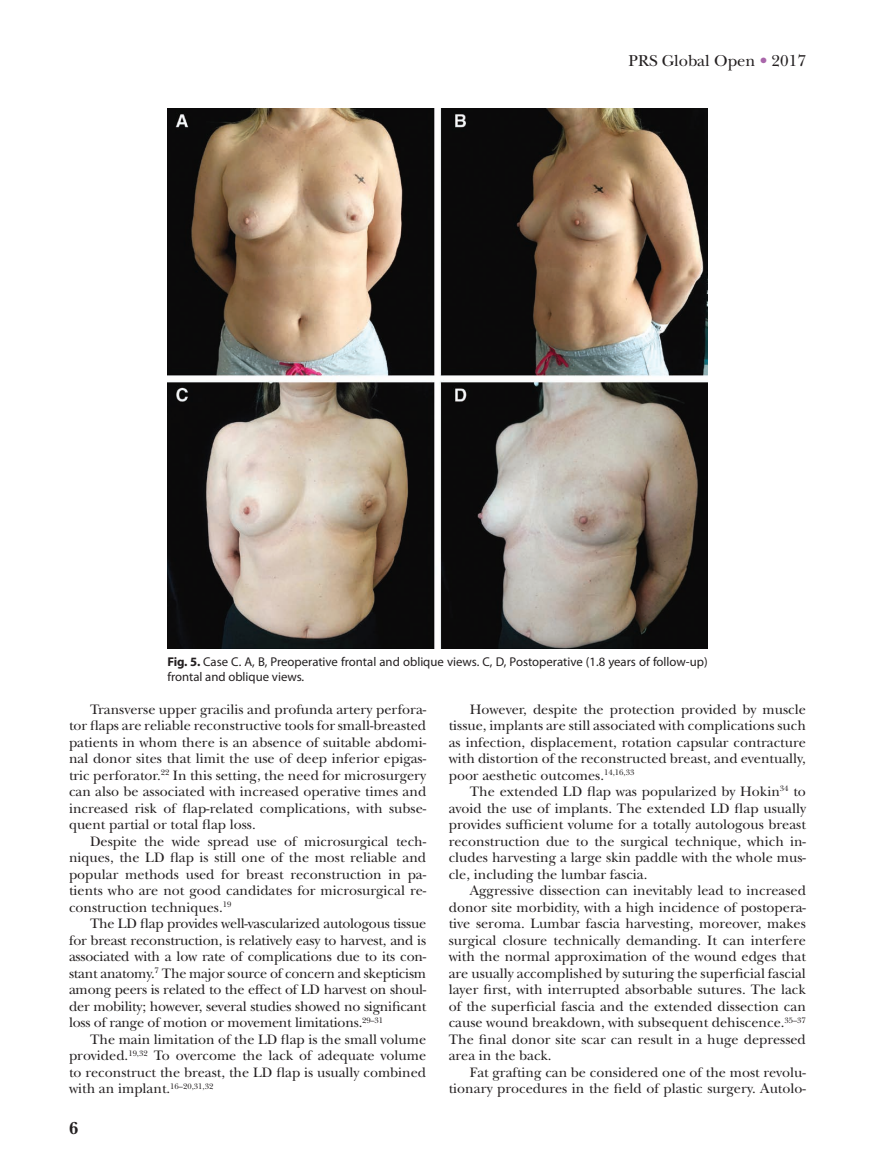
<style>
.page{position:relative;width:878px;height:1175px;background:#fff}
.page>*{position:absolute;margin:0;border:0;box-sizing:border-box;transform-origin:0 0}
.t1{font:700 18px "New Baskerville";color:#231f20}
.t2{font:16.5px "New Baskerville";color:#231f20}
.t3{font:14.25px/16.5px "New Baskerville";color:#231f20;text-align:justify}
.t4{font:12.75px/15px "Myriad Pro";color:#231f20}
.s1{color:#a966aa}
.s2{font-weight:700}
</style>
<div class="page">
<img style="left:167px;top:108px;width:540px;height:540px">
<p class="t2" style="left:628px;top:51px;width:179px">PRS Global Open <span class="s1">•</span> 2017</p>
<p class="t4" style="left:167px;top:653px;width:541px"><span class="s2">Fig. 5.</span> Case C. A, B, Preoperative frontal and oblique views. C, D, Postoperative (1.8 years of follow-up) frontal and oblique views.</p>
<p class="t3" style="left:69px;top:701px;width:359px;text-indent:21px">Transverse upper gracilis and profunda artery perfora&shy;tor flaps are reliable reconstructive tools for small-breasted patients in whom there is an absence of suitable abdomi&shy;nal donor sites that limit the use of deep inferior epigas&shy;tric perforator.<sup>22</sup> In this setting, the need for microsurgery can also be associated with increased operative times and increased risk of flap-related complications, with subse&shy;quent partial or total flap loss.</p>
<p class="t3" style="left:69px;top:833px;width:359px;text-indent:21px">Despite the wide spread use of microsurgical tech&shy;niques, the LD flap is still one of the most reliable and popular methods used for breast reconstruction in pa&shy;tients who are not good candidates for microsurgical re&shy;construction techniques.<sup>19</sup></p>
<p class="t3" style="left:69px;top:915px;width:359px;text-indent:21px">The LD flap provides well-vascularized autologous tissue for breast reconstruction, is relatively easy to harvest, and is associated with a low rate of complications due to its con&shy;stant anatomy.<sup>7</sup> The major source of concern and skepticism among peers is related to the effect of LD harvest on shoul&shy;der mobility; however, several studies showed no significant loss of range of motion or movement limitations.<sup>29–31</sup></p>
<p class="t3" style="left:69px;top:1031px;width:359px;text-indent:21px">The main limitation of the LD flap is the small volume provided.<sup>19,32</sup> To overcome the lack of adequate volume to reconstruct the breast, the LD flap is usually combined with an implant.<sup>16–20,31,32</sup></p>
<p class="t1" style="left:69px;top:1118px;width:11px">6</p>
<p class="t3" style="left:448px;top:701px;width:359px;text-indent:21px">However, despite the protection provided by muscle tissue, implants are still associated with complications such as infection, displacement, rotation capsular contracture with distortion of the reconstructed breast, and eventually, poor aesthetic outcomes.<sup>14,16,33</sup></p>
<p class="t3" style="left:448px;top:783px;width:359px;text-indent:21px">The extended LD flap was popularized by Hokin<sup>34</sup> to avoid the use of implants. The extended LD flap usually provides sufficient volume for a totally autologous breast reconstruction due to the surgical technique, which in&shy;cludes harvesting a large skin paddle with the whole mus&shy;cle, including the lumbar fascia.</p>
<p class="t3" style="left:448px;top:882px;width:359px;text-indent:21px">Aggressive dissection can inevitably lead to increased donor site morbidity, with a high incidence of postopera&shy;tive seroma. Lumbar fascia harvesting, moreover, makes surgical closure technically demanding. It can interfere with the normal approximation of the wound edges that are usually accomplished by suturing the superficial fascial layer first, with interrupted absorbable sutures. The lack of the superficial fascia and the extended dissection can cause wound breakdown, with subsequent dehiscence.<sup>35–37<br></sup>The final donor site scar can result in a huge depressed area in the back.</p>
<p class="t3" style="left:448px;top:1064px;width:359px;text-align:right">Fat grafting can be considered one of the most revolu&shy;tionary procedures in the field of plastic surgery. Autolo-</p>
</div>
